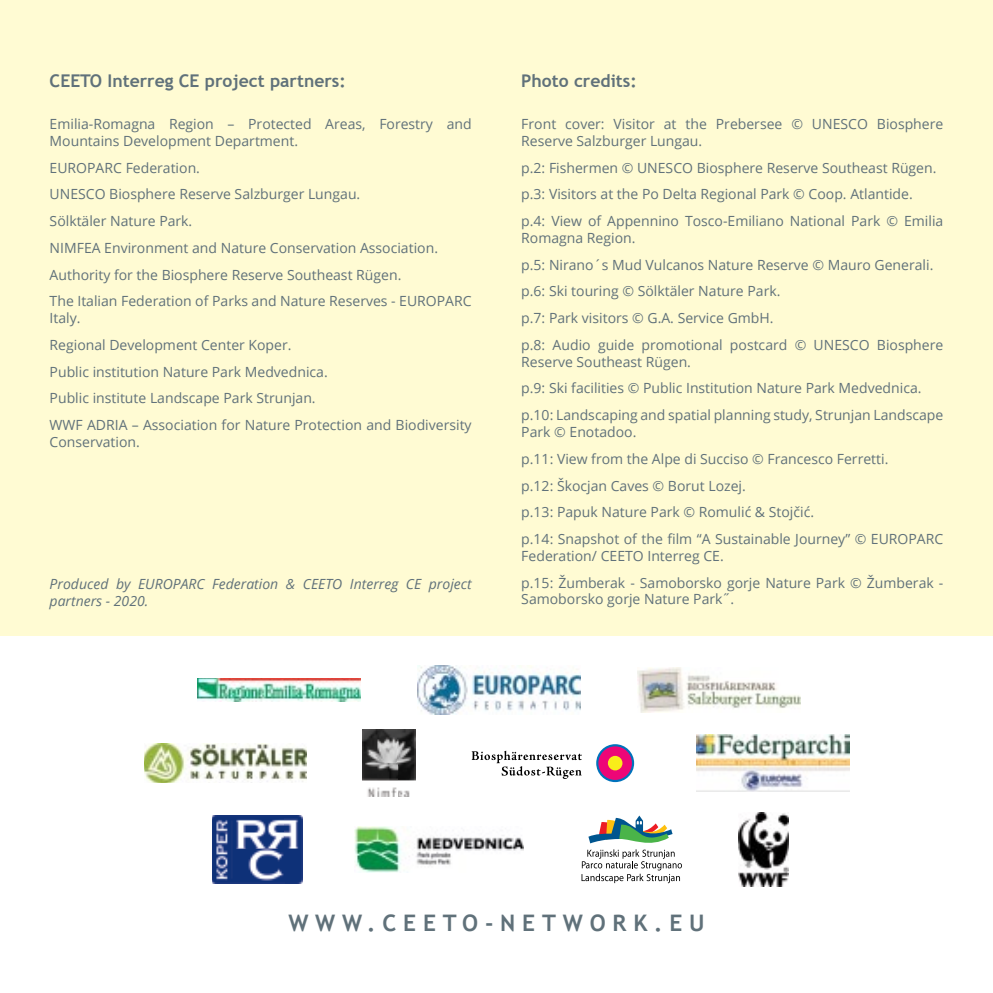
<style>
.page{position:relative;width:993px;height:993px;background:#fff}
.page>*{position:absolute;margin:0;border:0;box-sizing:border-box;transform-origin:0 0}
.t1{font:700 22.75px "Trebuchet MS";letter-spacing:.3em;color:#60717a}
.t2{font:700 17.5px "Trebuchet MS";color:#60717a}
.t3{font:14px/26.8px "Open Sans";color:#60717a}
.t4{font:italic 14px/16.8px "Open Sans";color:#60717a}
</style>
<div class="page">
<img style="left:198px;top:678px;width:162px;height:23px">
<img style="left:417px;top:665px;width:163px;height:49px">
<img style="left:637px;top:667px;width:163px;height:45px">
<img style="left:212px;top:815px;width:90px;height:67px">
<svg style="left:581px;top:815px;width:100px;height:67px"></svg>
<img style="left:738px;top:812px;width:50px;height:74px">
<img style="left:354px;top:826px;width:169px;height:46px">
<img style="left:696px;top:734px;width:152px;height:57px">
<img style="left:362px;top:729px;width:53px;height:67px">
<img style="left:144px;top:743px;width:162px;height:39px">
<svg style="left:596px;top:744px;width:38px;height:37px"></svg>
<div style="left:598px;top:746px;width:33px;height:33px;background:#ed0677;border-radius:50%"></div>
<div style="left:607px;top:755px;width:15px;height:15px;background:#f9ed1a;border-radius:50%"></div>
<svg style="left:471px;top:750px;width:110px;height:28px"></svg>
<div style="left:0;top:0;width:992px;height:635px;background:#fffbd3"></div>
<p class="t2" style="left:50px;top:70px;width:298px">CEETO Interreg CE project partners:</p>
<p class="t3" style="left:50px;top:115px;width:423px;line-height:16.8px">Emilia-Romagna Region – Protected Areas, Forestry and<br>Mountains Development Department.</p>
<p class="t3" style="left:50px;top:154px;width:423px">EUROPARC Federation.<br>UNESCO Biosphere Reserve Salzburger Lungau.<br>Sölktäler Nature Park.<br>NIMFEA Environment and Nature Conservation Association.<br>Authority for the Biosphere Reserve Southeast Rügen.<br>The Italian Federation of Parks and Nature Reserves - EUROPARC</p>
<p class="t3" style="left:50px;top:304px;width:423px">Italy.<br>Regional Development Center Koper.<br>Public institution Nature Park Medvednica.<br>Public institute Landscape Park Strunjan.<br>WWF ADRIA – Association for Nature Protection and Biodiversity</p>
<p class="t3" style="left:50px;top:428px;width:92px">Conservation.</p>
<p class="t4" style="left:50px;top:575px;width:423px">Produced by EUROPARC Federation &amp; CEETO Interreg CE project partners - 2020.</p>
<p class="t2" style="left:521px;top:70px;width:117px">Photo credits:</p>
<p class="t3" style="left:521px;top:115px;width:423px;line-height:16.8px">Front cover: Visitor at the Prebersee © UNESCO Biosphere<br>Reserve Salzburger Lungau.</p>
<p class="t3" style="left:521px;top:154px;width:423px">p.2: Fishermen © UNESCO Biosphere Reserve Southeast Rügen. p.3: Visitors at the Po Delta Regional Park © Coop. Atlantide.<br>p.4: View of Appennino Tosco-Emiliano National Park © Emilia</p>
<p class="t3" style="left:521px;top:224px;width:423px">Romagna Region.<br>p.5: Nirano´s Mud Vulcanos Nature Reserve © Mauro Generali. p.6: Ski touring © Sölktäler Nature Park.<br>p.7: Park visitors © G.A. Service GmbH.<br>p.8: Audio guide promotional postcard © UNESCO Biosphere</p>
<p class="t3" style="left:521px;top:348px;width:423px">Reserve Southeast Rügen.<br>p.9: Ski facilities © Public Institution Nature Park Medvednica. p.10: Landscaping and spatial planning study, Strunjan Landscape</p>
<p class="t3" style="left:521px;top:418px;width:423px">Park © Enotadoo.<br>p.11: View from the Alpe di Succiso © Francesco Ferretti.<br>p.12: Škocjan Caves © Borut Lozej.<br>p.13: Papuk Nature Park © Romulić &amp; Stojčić.<br>p.14: Snapshot of the film “A Sustainable Journey” © EUROPARC</p>
<p class="t3" style="left:521px;top:542px;width:423px">Federation/ CEETO Interreg CE.<br>p.15: Žumberak - Samoborsko gorje Nature Park © Žumberak -</p>
<p class="t3" style="left:521px;top:585px;width:214px">Samoborsko gorje Nature Park˝.</p>
<h1 class="t1" style="left:288px;top:908px;width:114px">www.ceeto</h1>
<h1 class="t1" style="left:485px;top:908px;width:202px">-net wor k.eu</h1>
</div>
